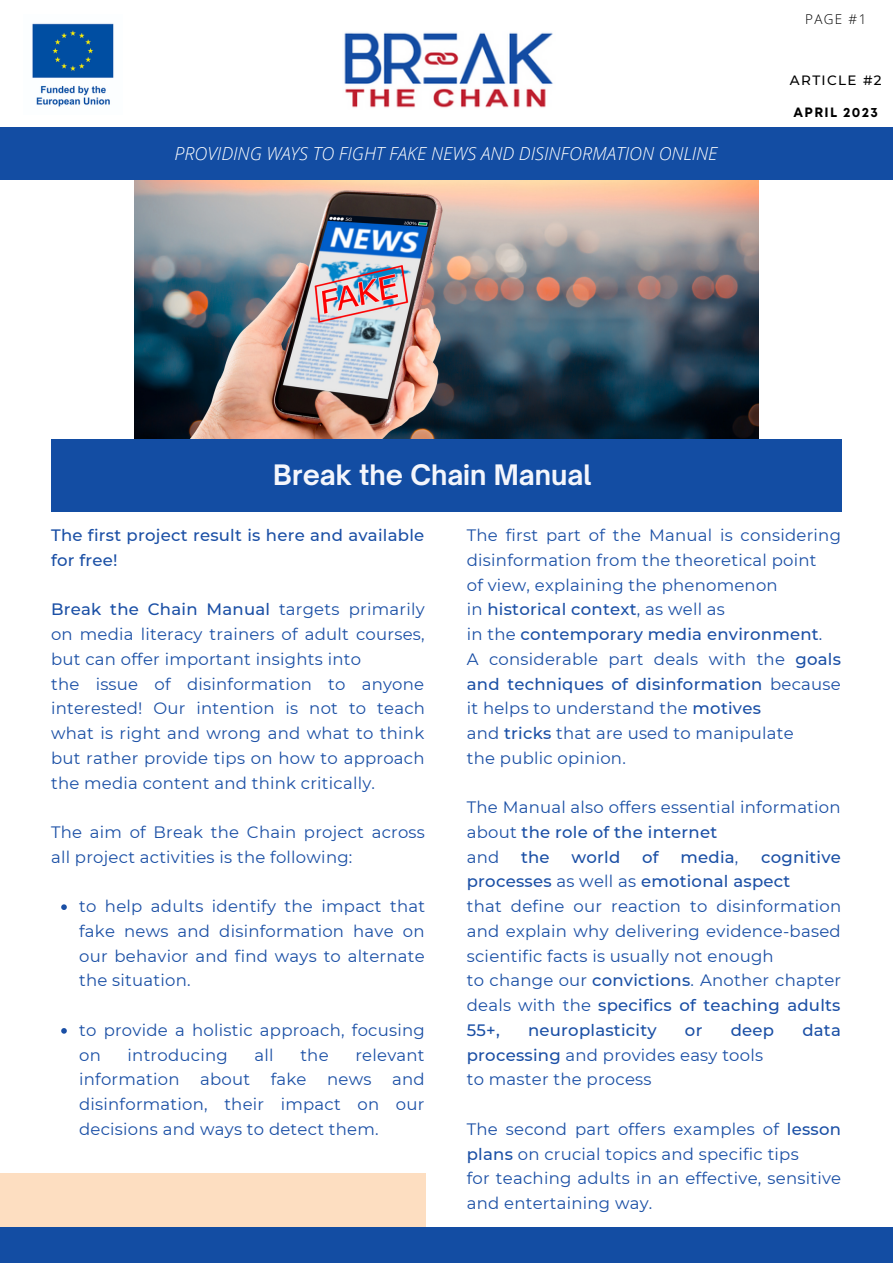
<style>
.page{position:relative;width:893px;height:1264px;background:#fff}
.page>*{position:absolute;margin:0;border:0;box-sizing:border-box;transform-origin:0 0}
.t1{font:700 27px "Open Sauce One";color:#f4f6fc}
.t2{font:italic 300 18px "Open Sans";color:#fff}
.t3{font:16.5px/24.8px "Montserrat";letter-spacing:.015em;color:#1a4fa5}
.t4{font:500 16.5px/24.8px "Montserrat";letter-spacing:.015em;color:#1a4fa5}
.t5{font:700 13.5px "Mont";letter-spacing:.1em;color:#000}
.t6{font:500 13.5px "Montserrat";letter-spacing:.1em;color:#000}
.t7{font:300 13.5px "Open Sans";color:#000}
.s1{font-weight:500}
.s2{font-weight:400}
</style>
<div class="page">
<img style="left:134px;top:180px;width:624px;height:259px">
<div style="left:0;top:128px;width:892px;height:52px;background:#134da3"></div>
<div style="left:51px;top:439px;width:790px;height:72px;background:#134da3"></div>
<img style="left:32px;top:23px;width:82px;height:84px">
<img style="left:344px;top:32px;width:209px;height:76px">
<div style="left:0;top:1173px;width:425px;height:89px;background:#fddec1"></div>
<svg style="left:61px;top:904px;width:6px;height:6px"></svg>
<svg style="left:61px;top:1028px;width:6px;height:5px"></svg>
<div style="left:0;top:1227px;width:892px;height:35px;background:#134da3"></div>
<p class="t7" style="left:805px;top:9px;width:63px">PAGE #1</p>
<p class="t6" style="left:789px;top:72px;width:93px">ARTICLE #2</p>
<p class="t2" style="left:174px;top:141px;width:544px">PROVIDING WAYS TO FIGHT FAKE NEWS AND DISINFORMATION ONLINE</p>
<p class="t5" style="left:793px;top:107px;width:86px">APRIL 2023</p>
<p class="t1" style="left:273px;top:458px;width:320px">Break the Chain Manual</p>
<p class="t4" style="left:51px;top:523px;width:375px">The first project result is here and available for free!</p>
<p class="t3" style="left:51px;top:597px;width:375px;text-align:justify"><span class="s1">Break the Chain Manual</span> targets primarily on media literacy trainers of adult courses, but can offer important insights into</p>
<p class="t3" style="left:51px;top:671px;width:375px;text-align:justify">the issue of disinformation to anyone interested! Our intention is not to teach what is right and wrong and what to think but rather provide tips on how to approach the media content and think critically.</p>
<p class="t3" style="left:51px;top:819px;width:375px">The aim of Break the Chain project across all project activities is the following:</p>
<p class="t3" style="left:79px;top:893px;width:347px;text-align:justify">to help adults identify the impact that fake news and disinformation have on our behavior and find ways to alternate the situation.</p>
<p class="t3" style="left:79px;top:1017px;width:347px">to provide a holistic approach, focusing on</p>
<p class="t3" style="left:79px;top:1042px;width:347px;text-align:justify;text-indent:276px">relevant information about fake news and disinformation, their impact on our decisions and ways to detect them.</p>
<p class="t3" style="left:128px;top:1042px;width:102px">introducing</p>
<p class="t3" style="left:254px;top:1042px;width:21px">all</p>
<p class="t3" style="left:300px;top:1042px;width:30px">the</p>
<p class="t3" style="left:467px;top:523px;width:375px">The first part of the Manual is considering disinformation from the theoretical point</p>
<p class="t3" style="left:467px;top:572px;width:312px">of view, explaining the phenomenon</p>
<p class="t4" style="left:467px;top:597px;width:259px"><span class="s2">in</span> historical context<span class="s2">, as well as</span></p>
<p class="t4" style="left:467px;top:621px;width:357px"><span class="s2">in the</span> contemporary media environment<span class="s2">.</span></p>
<p class="t3" style="left:467px;top:646px;width:375px;text-align:justify">A considerable part deals with the <span class="s1">goals and techniques of disinformation</span> because it helps to understand the <span class="s1">motives</span></p>
<p class="t3" style="left:467px;top:720px;width:328px">and <span class="s1">tricks</span> that are used to manipulate</p>
<p class="t3" style="left:467px;top:745px;width:160px">the public opinion.</p>
<p class="t3" style="left:467px;top:795px;width:375px">The Manual also offers essential information about <span class="s1">the role of the internet</span></p>
<p class="t3" style="left:467px;top:844px;width:34px">and</p>
<p class="t4" style="left:521px;top:844px;width:30px">the</p>
<p class="t4" style="left:571px;top:844px;width:50px">world</p>
<p class="t4" style="left:642px;top:844px;width:18px">of</p>
<p class="t4" style="left:680px;top:844px;width:59px">media<span class="s2">,</span></p>
<p class="t4" style="left:467px;top:844px;width:375px;text-indent:294px">cognitive processes <span class="s2">as well as</span> emotional aspect</p>
<p class="t3" style="left:467px;top:893px;width:376px;text-align:justify">that define our reaction to disinformation and explain why delivering evidence-based scientific facts is usually not enough</p>
<p class="t4" style="left:467px;top:968px;width:376px;text-align:justify"><span class="s2">to change our</span> convictions<span class="s2">. Another chapter deals with the</span> specifics of teaching adults 55+,</p>
<p class="t4" style="left:528px;top:1017px;width:130px">neuroplasticity</p>
<p class="t4" style="left:685px;top:1017px;width:19px">or</p>
<p class="t4" style="left:730px;top:1017px;width:45px">deep</p>
<p class="t4" style="left:802px;top:1017px;width:40px">data</p>
<p class="t3" style="left:467px;top:1042px;width:298px"><span class="s1">processing</span> and provides easy tools</p>
<p class="t3" style="left:467px;top:1067px;width:186px">to master the process</p>
<p class="t3" style="left:467px;top:1116px;width:376px">The second part offers examples of <span class="s1">lesson plans</span> on crucial topics and specific tips</p>
<p class="t3" style="left:467px;top:1166px;width:376px">for teaching adults in an effective, sensitive and entertaining way.</p>
</div>
